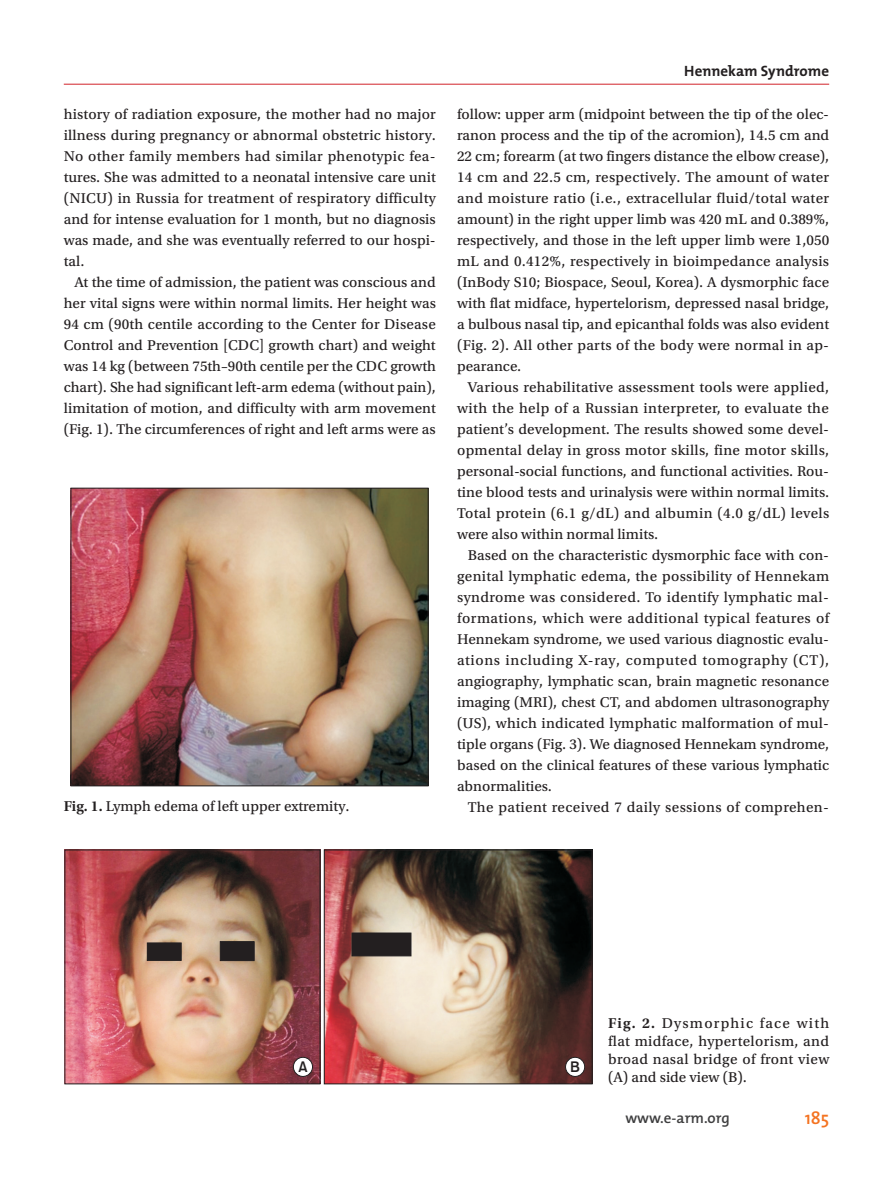
<style>
.page{position:relative;width:893px;height:1191px;background:#fff}
.page>*{position:absolute;margin:0;border:0;box-sizing:border-box;transform-origin:0 0}
.t1{font:600 18px "The Mix";color:#f47321}
.바탕글{font:15px/21px "Utopia Std Capt";color:#231f20;text-align:justify}
.그림{font:15px/18px "Utopia Std Capt";letter-spacing:.005em;color:#231f20;text-align:justify}
.바탕글-2{font:15px "Utopia Std Capt";letter-spacing:.025em;color:#231f20}
.t2{font:700 15px "The Mix";color:#231f20}
.t3{font:600 15px "The Mix";color:#3e3e3f}
.t4{font:15px "Gothic 725 BT Bold A";color:#231f20}
.s1{font-family:"Utopia Std";font-weight:600}
</style>
<div class="page">
<hr style="left:64px;top:84px;width:765px;height:1px;background:#d1232a">
<img style="left:73px;top:490px;width:353px;height:294px">
<div style="left:71px;top:488px;width:357px;height:298px;border:1px solid #231f20"></div>
<img style="left:64px;top:849px;width:529px;height:235px">
<div style="left:147px;top:942px;width:34px;height:18px;background:#231f20;border:1px solid #231f20"></div>
<div style="left:220px;top:941px;width:34px;height:19px;background:#231f20;border:1px solid #231f20"></div>
<div style="left:352px;top:933px;width:59px;height:23px;background:#231f20"></div>
<div style="left:293px;top:1057px;width:20px;height:19px;background:#fff;border-radius:50%"></div>
<div style="left:293px;top:1057px;width:20px;height:19px;border:1px solid #231f20;border-radius:50%"></div>
<div style="left:565px;top:1057px;width:20px;height:19px;background:#fff;border-radius:50%"></div>
<div style="left:565px;top:1057px;width:20px;height:19px;border:1px solid #231f20;border-radius:50%"></div>
<p class="바탕글" style="left:64px;top:104px;width:374px">history of radiation exposure, the mother had no major illness during pregnancy or abnormal obstetric history.<br>No other family members had similar phenotypic fea&shy;tures. She was admitted to a neonatal intensive care unit (NICU) in Russia for treatment of respiratory difficulty and for intense evaluation for 1 month, but no diagnosis was made, and she was eventually referred to our hospi&shy;tal.</p>
<p class="바탕글" style="left:64px;top:272px;width:374px;text-indent:11px">At the time of admission, the patient was conscious and her vital signs were within normal limits. Her height was 94 cm (90th centile according to the Center for Disease Control and Prevention [CDC] growth chart) and weight was 14 kg (between 75th–90th centile per the CDC growth chart). She had significant left-arm edema (without pain), limitation of motion, and difficulty with arm movement (Fig. 1). The circumferences of right and left arms were as</p>
<p class="t2" style="left:684px;top:59px;width:146px">Hennekam Syndrome</p>
<p class="바탕글" style="left:457px;top:104px;width:374px">follow: upper arm (midpoint between the tip of the olec&shy;ranon process and the tip of the acromion), 14.5 cm and 22 cm; forearm (at two fingers distance the elbow crease), 14 cm and 22.5 cm, respectively. The amount of water and moisture ratio (i.e., extracellular fluid/total water amount) in the right upper limb was 420 mL and 0.389%, respectively, and those in the left upper limb were 1,050 mL and 0.412%, respectively in bioimpedance analysis (InBody S10; Biospace, Seoul, Korea). A dysmorphic face with flat midface, hypertelorism, depressed nasal bridge, a bulbous nasal tip, and epicanthal folds was also evident (Fig. 2). All other parts of the body were normal in ap&shy;pearance.</p>
<p class="바탕글" style="left:457px;top:377px;width:374px;text-indent:11px">Various rehabilitative assessment tools were applied, with the help of a Russian interpreter, to evaluate the patient’s development. The results showed some devel&shy;opmental delay in gross motor skills, fine motor skills, personal-social functions, and functional activities. Rou&shy;tine blood tests and urinalysis were within normal limits.<br>Total protein (6.1 g/dL) and albumin (4.0 g/dL) levels were also within normal limits.</p>
<p class="바탕글" style="left:457px;top:545px;width:374px;text-indent:11px">Based on the characteristic dysmorphic face with con&shy;genital lymphatic edema, the possibility of Hennekam syndrome was considered. To identify lymphatic mal&shy;formations, which were additional typical features of Hennekam syndrome, we used various diagnostic evalu&shy;ations including X-ray, computed tomography (CT), angiography, lymphatic scan, brain magnetic resonance imaging (MRI), chest CT, and abdomen ultrasonography (US), which indicated lymphatic malformation of mul&shy;tiple organs (Fig. 3). We diagnosed Hennekam syndrome, based on the clinical features of these various lymphatic abnormalities.</p>
<p class="그림" style="left:64px;top:798px;width:287px"><span class="s1">Fig. 1.</span> Lymph edema of left upper extremity.</p>
<p class="바탕글-2" style="left:468px;top:799px;width:363px">The patient received 7 daily sessions of comprehen-</p>
<p class="t4" style="left:298px;top:1058px;width:11px">A</p>
<p class="t4" style="left:570px;top:1058px;width:11px">B</p>
<p class="그림" style="left:608px;top:1014px;width:223px"><span class="s1">Fig. 2.</span> Dysmorphic face with flat midface, hypertelorism, and broad nasal bridge of front view (A) and side view (B).</p>
<p class="t3" style="left:625px;top:1105px;width:106px">www.e-arm.org</p>
<p class="t1" style="left:805px;top:1102px;width:26px">185</p>
</div>
